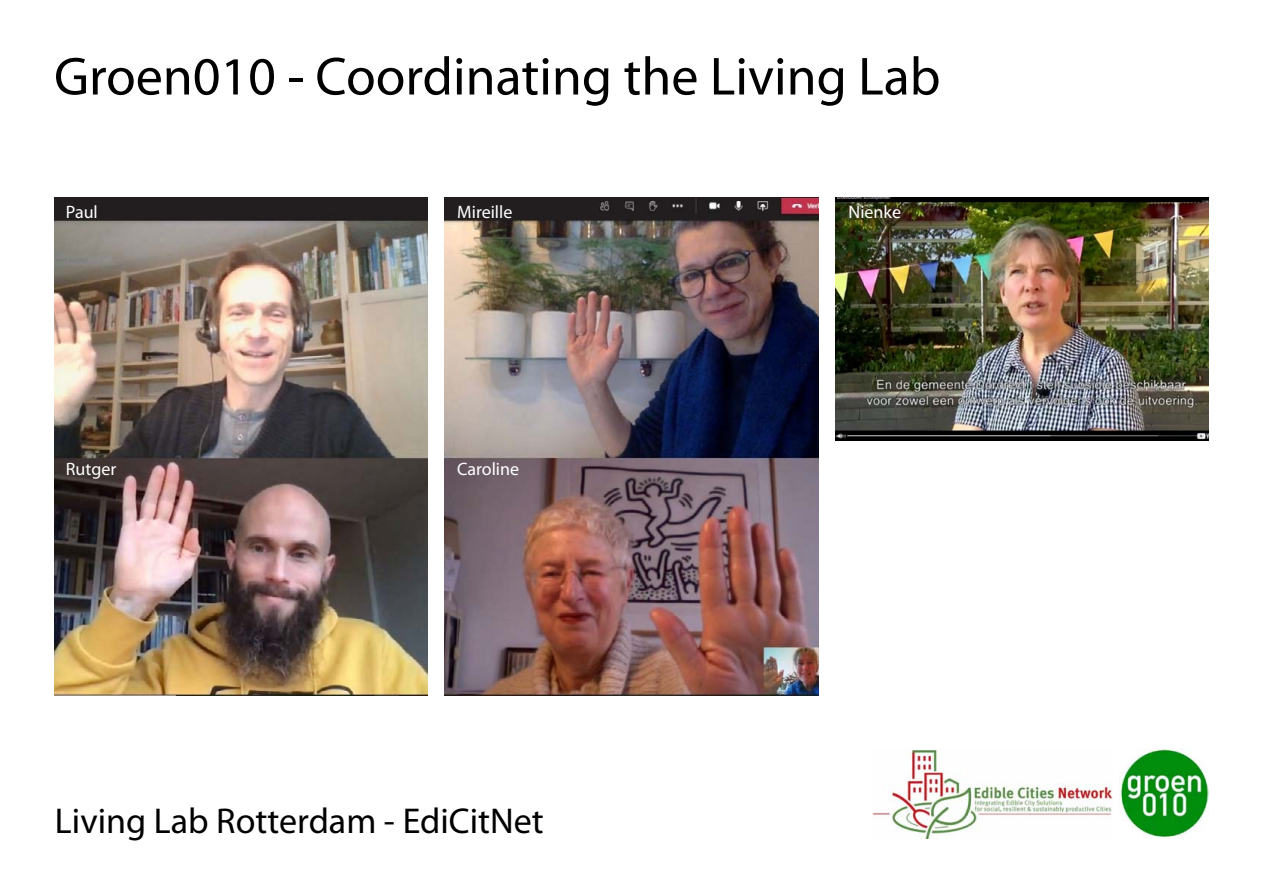
<style>
.page{position:relative;width:1263px;height:893px;background:#fff}
.page>*{position:absolute;margin:0;border:0;box-sizing:border-box;transform-origin:0 0}
.t1{font:54px "Myriad Pro";color:#000}
.t2{font:36px "Myriad Pro";color:#000}
.t3{font:18px "Myriad Pro";color:#fff}
</style>
<div class="page">
<img style="left:445px;top:198px;width:373px;height:497px">
<img style="left:54px;top:198px;width:373px;height:497px">
<img style="left:836px;top:198px;width:373px;height:242px">
<img style="left:1120px;top:749px;width:89px;height:89px">
<img style="left:872px;top:749px;width:241px;height:90px">
<p class="t1" style="left:54px;top:43px;width:888px">Groen010 - Coordinating the Living Lab</p>
<p class="t3" style="left:66px;top:200px;width:33px">Paul</p>
<p class="t3" style="left:457px;top:200px;width:57px">Mireille</p>
<p class="t3" style="left:848px;top:200px;width:54px">Nienke</p>
<p class="t3" style="left:66px;top:458px;width:52px">Rutger</p>
<p class="t3" style="left:457px;top:458px;width:64px">Caroline</p>
<p class="t2" style="left:55px;top:799px;width:490px">Living Lab Rotterdam - EdiCitNet</p>
</div>
